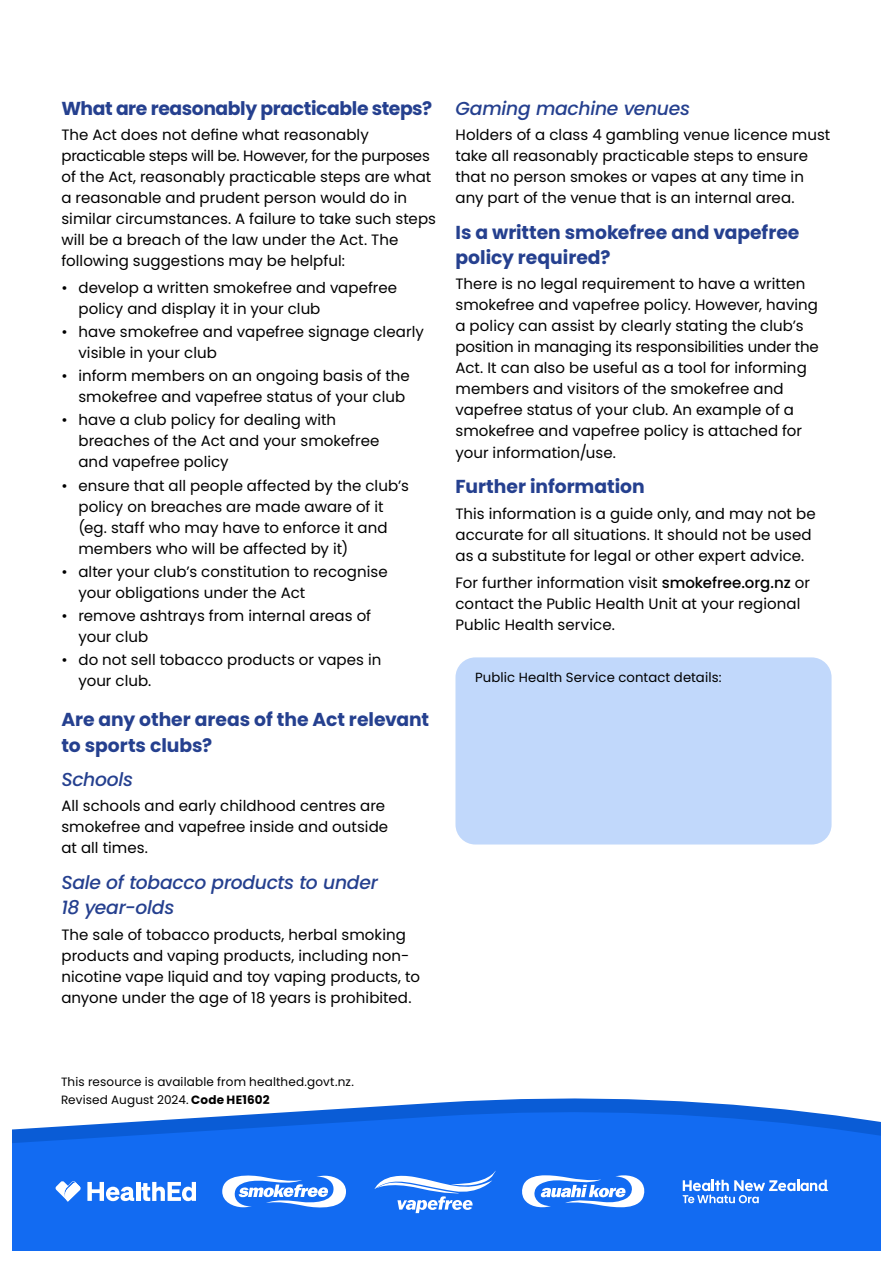
<style>
.page{position:relative;width:893px;height:1263px;background:#fff}
.page>*{position:absolute;margin:0;border:0;box-sizing:border-box;transform-origin:0 0}
.t1{font:700 18.75px/25.5px "Poppins";letter-spacing:-.005em;color:#25408f}
.t2{font:italic 500 18.75px/25.5px "Poppins";letter-spacing:-.015em;color:#25408f}
.t3{font:15px/21px "Poppins";letter-spacing:.005em;color:#000}
.t4{font:13.2px "Poppins";letter-spacing:.01em;color:#000}
.t5{font:12px/18px "Poppins";letter-spacing:.015em;color:#000}
.s1{font-weight:500}
.s2{font-weight:700}
</style>
<div class="page">
<svg style="left:13px;top:1098px;width:867px;height:152px;background:#2777f0"></svg>
<div style="left:455px;top:657px;width:376px;height:187px;background:#c1d8fb;border-radius:20px"></div>
<svg style="left:56px;top:1181px;width:25px;height:21px"></svg>
<svg style="left:87px;top:1182px;width:47px;height:19px"></svg>
<hr style="left:136px;top:1182px;width:4px;height:19px;background:#fff">
<svg style="left:141px;top:1182px;width:55px;height:19px"></svg>
<svg style="left:682px;top:1180px;width:146px;height:23px"></svg>
<svg style="left:222px;top:1173px;width:124px;height:37px"></svg>
<svg style="left:374px;top:1170px;width:122px;height:43px"></svg>
<svg style="left:521px;top:1173px;width:124px;height:36px"></svg>
<p class="t1" style="left:61px;top:95px;width:372px">What are reasonably practicable steps?</p>
<p class="t3" style="left:61px;top:124px;width:376px">The Act does not define what reasonably practicable steps will be. However, for the purposes of the Act, reasonably practicable steps are what a reasonable and prudent person would do in similar circumstances. A failure to take such steps will be a breach of the law under the Act. The following suggestions may be helpful:</p>
<p class="t3" style="left:78px;top:277px;width:320px;text-indent:-17px">• develop a written smokefree and vapefree policy and display it in your club</p>
<p class="t3" style="left:78px;top:321px;width:347px;text-indent:-17px">• have smokefree and vapefree signage clearly visible in your club</p>
<p class="t3" style="left:78px;top:366px;width:333px;text-indent:-17px">• inform members on an ongoing basis of the smokefree and vapefree status of your club</p>
<p class="t3" style="left:78px;top:410px;width:303px;text-indent:-17px">• have a club policy for dealing with breaches of the Act and your smokefree and vapefree policy</p>
<p class="t3" style="left:78px;top:475px;width:332px;text-indent:-17px">• ensure that all people affected by the club’s policy on breaches are made aware of it (eg. staff who may have to enforce it and members who will be affected by it)</p>
<p class="t3" style="left:78px;top:561px;width:311px;text-indent:-17px">• alter your club’s constitution to recognise your obligations under the Act</p>
<p class="t3" style="left:78px;top:605px;width:294px;text-indent:-17px">• remove ashtrays from internal areas of your club</p>
<p class="t3" style="left:78px;top:649px;width:304px;text-indent:-17px">• do not sell tobacco products or vapes in your club.</p>
<p class="t1" style="left:61px;top:707px;width:369px">Are any other areas of the Act relevant to sports clubs?</p>
<p class="t2" style="left:61px;top:766px;width:73px">Schools</p>
<p class="t3" style="left:61px;top:795px;width:328px">All schools and early childhood centres are smokefree and vapefree inside and outside at all times.</p>
<p class="t2" style="left:61px;top:869px;width:318px">Sale of tobacco products to under<br>18 year-olds</p>
<p class="t3" style="left:61px;top:924px;width:360px">The sale of tobacco products, herbal smoking products and vaping products, including non&shy;nicotine vape liquid and toy vaping products, to anyone under the age of 18 years is prohibited.</p>
<p class="t2" style="left:455px;top:95px;width:236px">Gaming machine venues</p>
<p class="t3" style="left:455px;top:124px;width:376px">Holders of a class 4 gambling venue licence must take all reasonably practicable steps to ensure that no person smokes or vapes at any time in any part of the venue that is an internal area.</p>
<p class="t1" style="left:455px;top:219px;width:345px">Is a written smokefree and vapefree policy required?</p>
<p class="t3" style="left:455px;top:274px;width:365px">There is no legal requirement to have a written smokefree and vapefree policy. However, having a policy can assist by clearly stating the club’s position in managing its responsibilities under the Act. It can also be useful as a tool for informing members and visitors of the smokefree and vapefree status of your club. An example of a smokefree and vapefree policy is attached for your information/use.</p>
<p class="t1" style="left:455px;top:474px;width:191px">Further information</p>
<p class="t3" style="left:455px;top:503px;width:362px">This information is a guide only, and may not be accurate for all situations. It should not be used as a substitute for legal or other expert advice.</p>
<p class="t3" style="left:455px;top:572px;width:356px">For further information visit <span class="s1">smokefree.org.nz</span> or contact the Public Health Unit at your regional<br>Public Health service.</p>
<p class="t4" style="left:475px;top:670px;width:248px">Public Health Service contact details:</p>
<p class="t5" style="left:61px;top:1073px;width:294px">This resource is available from healthed.govt.nz.<br>Revised August 2024. <span class="s2">Code HE1602</span></p>
</div>
